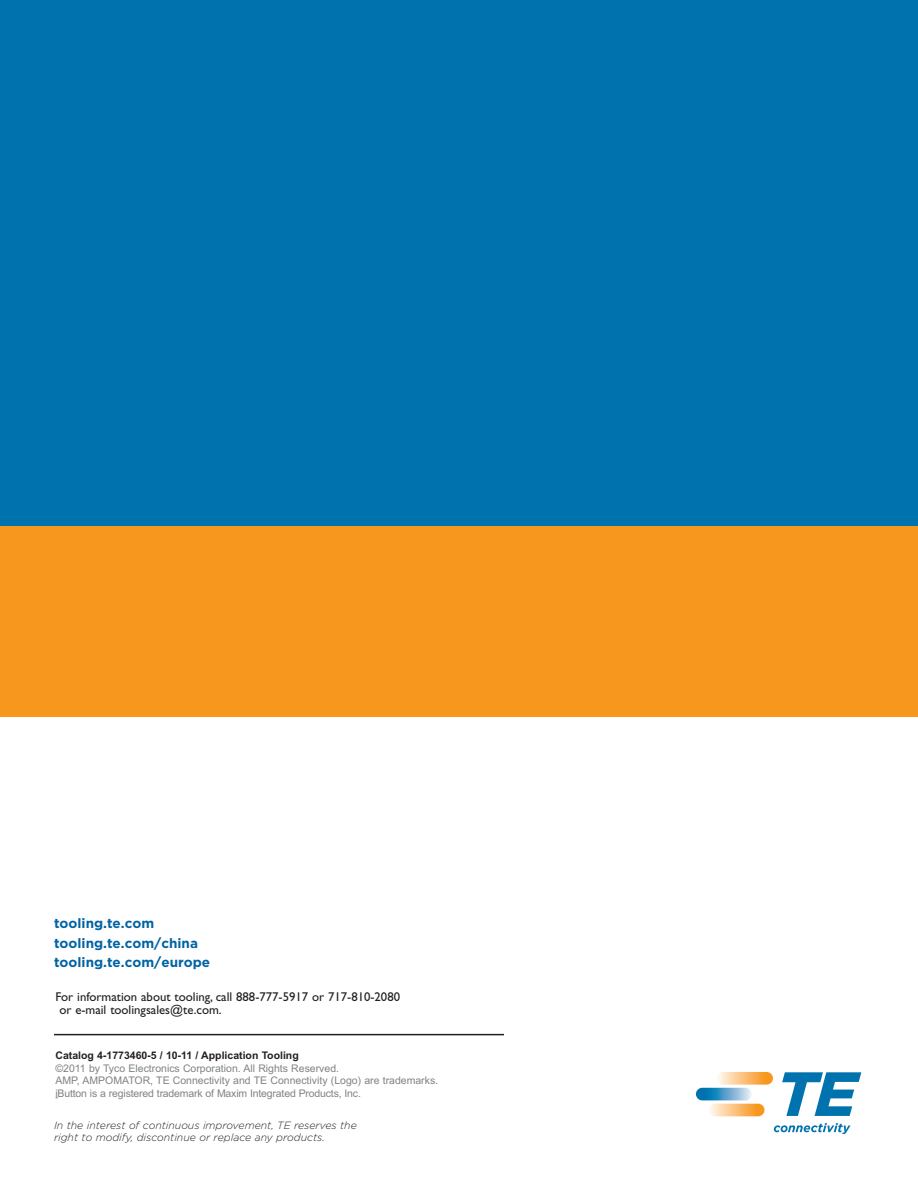
<style>
.page{position:relative;width:918px;height:1188px;background:#fff}
.page>*{position:absolute;margin:0;border:0;box-sizing:border-box;transform-origin:0 0}
.t1{font:700 13.5px/19.2px "Gotham";color:#0063a4}
.t2{font:12.75px/13.5px "Gill Sans";color:#231f20}
.t3{font:10.5px/12.6px "Arial";color:#808285}
.t4{font:italic 300 10.5px/12.6px "Gotham";color:#231f20}
.t5{font:700 10.5px "Arial";color:#231f20}
</style>
<div class="page">
<div style="left:0;top:0;width:918px;height:530px;background:#0073ae"></div>
<hr style="left:54px;top:1034px;width:450px;height:1px;background:#231f20">
<svg style="left:717px;top:1072px;width:56px;height:13px"></svg>
<svg style="left:709px;top:1104px;width:55px;height:12px"></svg>
<svg style="left:696px;top:1088px;width:56px;height:12px"></svg>
<svg style="left:782px;top:1072px;width:79px;height:44px"></svg>
<svg style="left:774px;top:1123px;width:76px;height:11px"></svg>
<div style="left:0;top:526px;width:918px;height:190px;background:#f7971d"></div>
<p class="t1" style="left:54px;top:915px;width:158px">tooling.te.com tooling.te.com/china tooling.te.com/europe</p>
<p class="t2" style="left:59px;top:991px;width:342px;text-indent:-4px">For information about tooling, call 888-777-5917 or 717-810-2080 or e-mail toolingsales@te.com.</p>
<p class="t5" style="left:56px;top:1050px;width:245px">Catalog 4-1773460-5 / 10-11 / Application Tooling</p>
<p class="t3" style="left:56px;top:1063px;width:384px">©2011 by Tyco Electronics Corporation. All Rights Reserved.<br>AMP, AMPOMATOR, TE Connectivity and TE Connectivity (Logo) are trademarks. iButton is a registered trademark of Maxim Integrated Products, Inc.</p>
<p class="t4" style="left:54px;top:1120px;width:304px">In the interest of continuous improvement, TE reserves the right to modify, discontinue or replace any products.</p>
</div>
